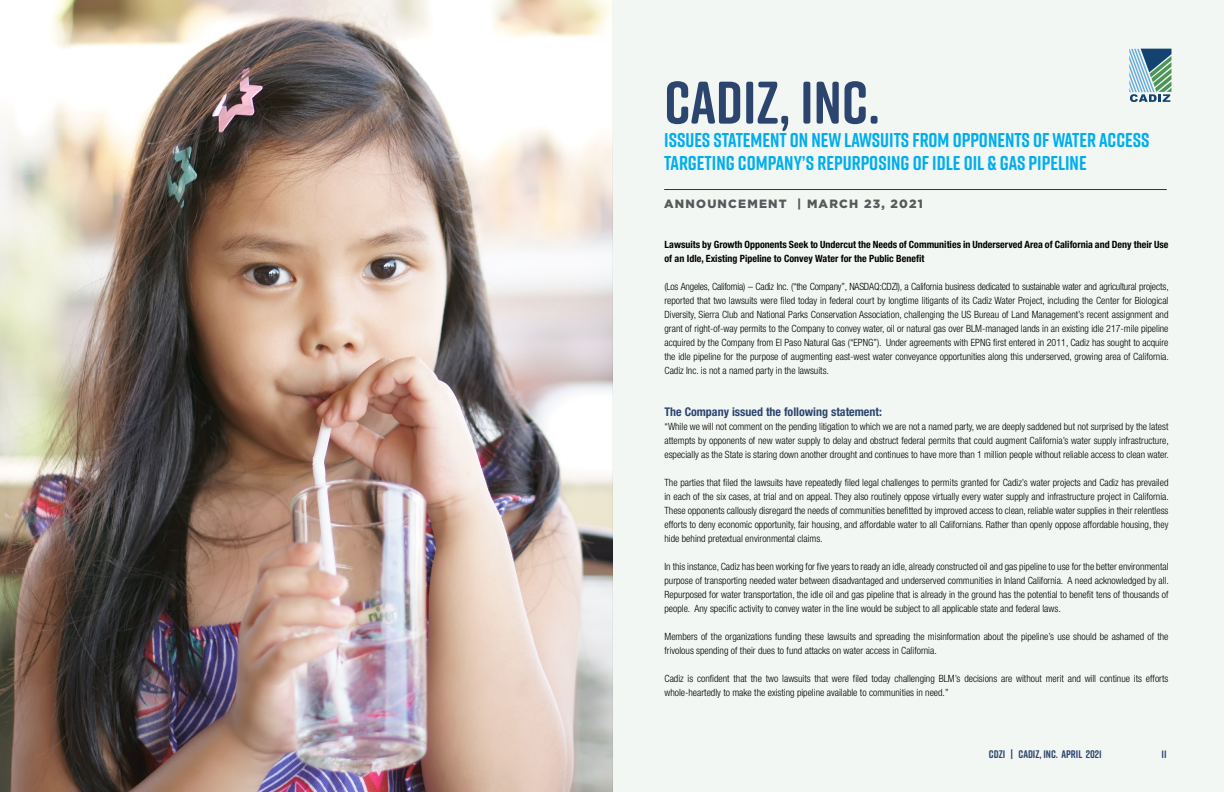
<style>
.page{position:relative;width:1224px;height:792px;background:#fff}
.page>*{position:absolute;margin:0;border:0;box-sizing:border-box;transform-origin:0 0}
.t1{font:700 60px "Rift Soft";color:#2b456f}
.t2{font:700 20px/23px "Rift Soft";color:#00aeef}
.t3{font:700 condensed 12px "Helvetica Neue";color:#2b456f}
.t4{font:900 12px "Gotham";letter-spacing:.1em;color:#58595b}
.t5{font:700 11px "Rift Soft";color:#2b456f}
.t6{font:300 condensed 10px/14px "Helvetica Neue";color:#000;text-align:justify}
.t7{font:700 condensed 10px/14px "Helvetica Neue";color:#000}
</style>
<div class="page">
<div style="left:612px;top:0;width:612px;height:792px;background:#f3f7f3"></div>
<hr style="left:664px;top:189px;width:503px;height:1px;background:#004361">
<svg style="left:1129px;top:49px;width:42px;height:53px"></svg>
<img style="left:0;top:0;width:612px;height:792px">
<h1 class="t1" style="left:664px;top:60px;width:217px">CADIZ, INC.</h1>
<h2 class="t2" style="left:664px;top:128px;width:487px">ISSUES STATEMENT ON NEW LAWSUITS FROM OPPONENTS OF WATER ACCESS<br>TARGETING COMPANY’S REPURPOSING OF IDLE OIL &amp; GAS PIPELINE</h2>
<p class="t4" style="left:664px;top:197px;width:260px">ANNOUNCEMENT | MARCH 23, 2021</p>
<p class="t7" style="left:664px;top:237px;width:506px">Lawsuits by Growth Opponents Seek to Undercut the Needs of Communities in Underserved Area of California and Deny their Use of an Idle, Existing Pipeline to Convey Water for the Public Benefit</p>
<p class="t6" style="left:664px;top:279px;width:506px">(Los Angeles, California) – Cadiz Inc. (“the Company”, NASDAQ:CDZI), a California business dedicated to sustainable water and agricultural projects, reported that two lawsuits were filed today in federal court by longtime litigants of its Cadiz Water Project, including the Center for Biological Diversity, Sierra Club and National Parks Conservation Association, challenging the US Bureau of Land Management’s recent assignment and grant of right-of-way permits to the Company to convey water, oil or natural gas over BLM-managed lands in an existing idle 217-mile pipeline acquired by the Company from El Paso Natural Gas (“EPNG”). Under agreements with EPNG first entered in 2011, Cadiz has sought to acquire the idle pipeline for the purpose of augmenting east-west water conveyance opportunities along this underserved, growing area of California.<br>Cadiz Inc. is not a named party in the lawsuits.</p>
<p class="t3" style="left:664px;top:404px;width:219px">The Company issued the following statement:</p>
<p class="t6" style="left:664px;top:419px;width:506px">“While we will not comment on the pending litigation to which we are not a named party, we are deeply saddened but not surprised by the latest attempts by opponents of new water supply to delay and obstruct federal permits that could augment California’s water supply infrastructure, especially as the State is staring down another drought and continues to have more than 1 million people without reliable access to clean water.</p>
<p class="t6" style="left:664px;top:475px;width:506px">The parties that filed the lawsuits have repeatedly filed legal challenges to permits granted for Cadiz’s water projects and Cadiz has prevailed in each of the six cases, at trial and on appeal. They also routinely oppose virtually every water supply and infrastructure project in California.<br>These opponents callously disregard the needs of communities benefitted by improved access to clean, reliable water supplies in their relentless efforts to deny economic opportunity, fair housing, and affordable water to all Californians. Rather than openly oppose affordable housing, they hide behind pretextual environmental claims.</p>
<p class="t6" style="left:664px;top:559px;width:506px">In this instance, Cadiz has been working for five years to ready an idle, already constructed oil and gas pipeline to use for the better environmental purpose of transporting needed water between disadvantaged and underserved communities in Inland California. A need acknowledged by all.<br>Repurposed for water transportation, the idle oil and gas pipeline that is already in the ground has the potential to benefit tens of thousands of people. Any specific activity to convey water in the line would be subject to all applicable state and federal laws.</p>
<p class="t6" style="left:664px;top:629px;width:505px">Members of the organizations funding these lawsuits and spreading the misinformation about the pipeline’s use should be ashamed of the frivolous spending of their dues to fund attacks on water access in California.</p>
<p class="t6" style="left:664px;top:671px;width:505px">Cadiz is confident that the two lawsuits that were filed today challenging BLM’s decisions are without merit and will continue its efforts whole-heartedly to make the existing pipeline available to communities in need.”</p>
<p class="t5" style="left:989px;top:746px;width:114px">CDZI | CADIZ, INC. APRIL 2021</p>
<p class="t5" style="left:1162px;top:746px;width:7px">11</p>
</div>
